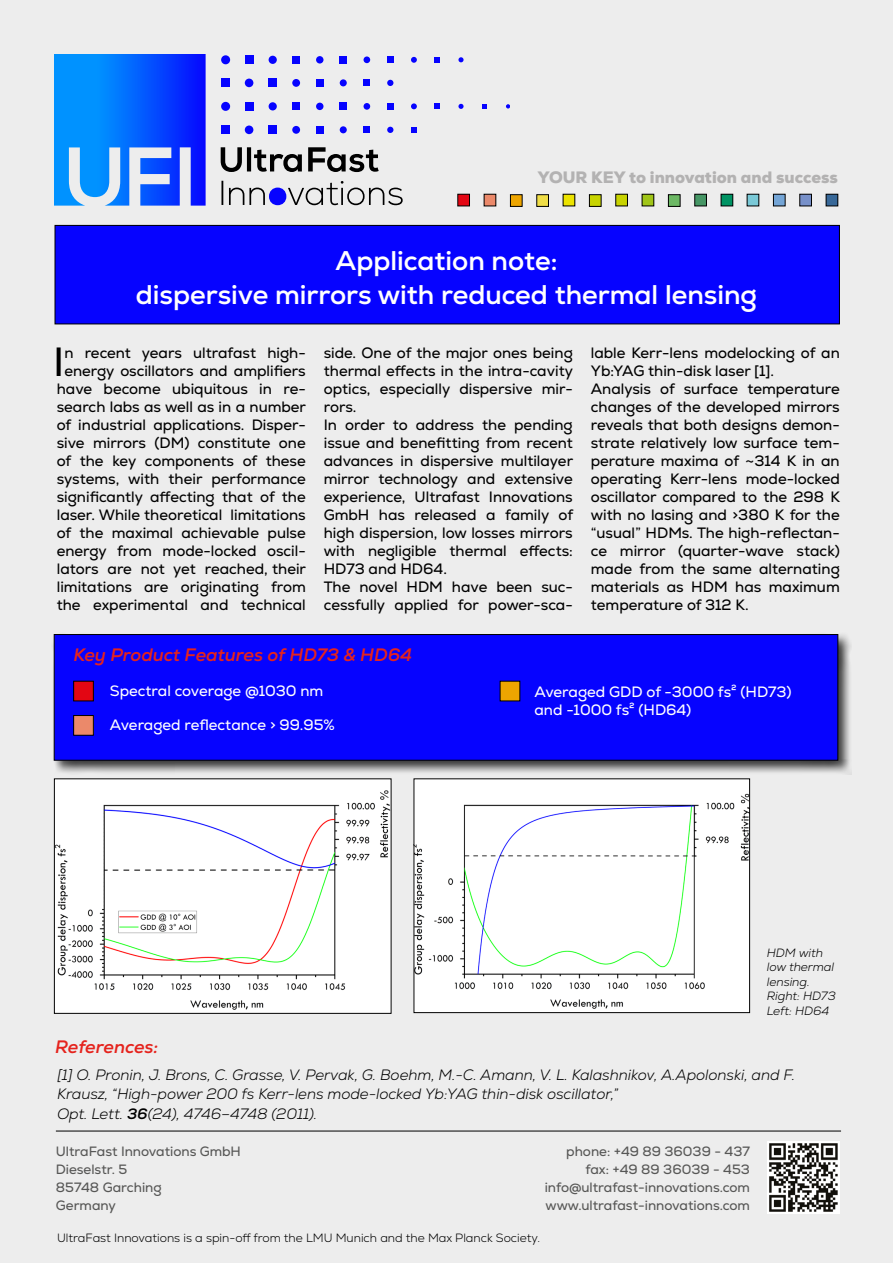
<style>
.page{position:relative;width:893px;height:1263px;background:#ededed}
.page>*{position:absolute;margin:0;border:0;box-sizing:border-box;transform-origin:0 0}
.t1{font:40.65px "Nexa";color:#000}
.t2{font:700 27px/34.5px "Nexa";color:#fff;text-align:center}
.t3{font:italic 700 18px "Nexa";color:#e5231d}
.t4{font:900 16.5px "Nexa";color:#b3b2b2}
.t5{font:15px/18px "Nexa";color:#000}
.t6{font:italic 300 15px/19.5px "Nexa";color:#000}
.t7{font:15px/18px "Nexa";color:#fff}
.t8{font:13.5px/18px "Nexa";color:#575756}
.t9{font:300 12px "Nexa";color:#000}
.t10{font:italic 300 12px/14.4px "Nexa";color:#000}
.s1{font-weight:700}
</style>
<div class="page">
<hr style="left:56px;top:1131px;width:785px;height:1px;background:#000">
<div style="left:458px;top:194px;width:11px;height:12px;background:#e30613"></div>
<div style="left:458px;top:194px;width:12px;height:12px;border:1px solid #000"></div>
<div style="left:484px;top:194px;width:12px;height:12px;background:#eb896a"></div>
<div style="left:510px;top:195px;width:12px;height:11px;background:#eda500"></div>
<div style="left:510px;top:194px;width:12px;height:13px;border:1px solid #000"></div>
<div style="left:537px;top:195px;width:11px;height:11px;background:#f0de47"></div>
<div style="left:537px;top:194px;width:12px;height:13px;border:1px solid #000"></div>
<div style="left:563px;top:194px;width:12px;height:12px;background:#ece300"></div>
<div style="left:589px;top:195px;width:12px;height:11px;background:#c8d400"></div>
<div style="left:589px;top:194px;width:12px;height:13px;border:1px solid #000"></div>
<div style="left:616px;top:194px;width:11px;height:12px;background:#c8d300"></div>
<div style="left:616px;top:194px;width:12px;height:12px;border:1px solid #000"></div>
<div style="left:642px;top:194px;width:12px;height:12px;background:#a0c518"></div>
<div style="left:642px;top:194px;width:12px;height:12px;border:1px solid #000"></div>
<div style="left:668px;top:195px;width:12px;height:11px;background:#6cb864"></div>
<div style="left:668px;top:194px;width:12px;height:13px;border:1px solid #000"></div>
<div style="left:695px;top:194px;width:11px;height:12px;background:#469665"></div>
<div style="left:694px;top:194px;width:13px;height:12px;border:1px solid #000"></div>
<div style="left:721px;top:194px;width:12px;height:12px;background:#009363"></div>
<div style="left:721px;top:194px;width:12px;height:12px;border:1px solid #000"></div>
<div style="left:747px;top:194px;width:12px;height:12px;background:#7ac9d7"></div>
<div style="left:747px;top:194px;width:12px;height:12px;border:1px solid #000"></div>
<div style="left:773px;top:194px;width:12px;height:12px;background:#74a5d6"></div>
<div style="left:773px;top:194px;width:12px;height:12px;border:1px solid #000"></div>
<div style="left:800px;top:194px;width:11px;height:12px;background:#7790c9"></div>
<div style="left:800px;top:194px;width:12px;height:12px;border:1px solid #000"></div>
<div style="left:826px;top:194px;width:12px;height:12px;background:#386898"></div>
<div style="left:826px;top:194px;width:12px;height:12px;border:1px solid #000"></div>
<svg style="left:54px;top:54px;width:152px;height:152px;background:#2476fc"></svg>
<svg style="left:221px;top:147px;width:158px;height:25px"></svg>
<div style="left:221px;top:102px;width:9px;height:9px;background:#0603ff;border-radius:50%"></div>
<div style="left:245px;top:102px;width:8px;height:9px;background:#0603ff"></div>
<div style="left:269px;top:102px;width:8px;height:8px;background:#0603ff;border-radius:50%"></div>
<div style="left:292px;top:102px;width:8px;height:8px;background:#0603ff"></div>
<div style="left:316px;top:103px;width:7px;height:7px;background:#0603ff;border-radius:50%"></div>
<div style="left:340px;top:103px;width:7px;height:7px;background:#0603ff"></div>
<div style="left:364px;top:103px;width:6px;height:7px;background:#0603ff;border-radius:50%"></div>
<svg style="left:387px;top:103px;width:6px;height:6px"></svg>
<svg style="left:411px;top:103px;width:6px;height:6px"></svg>
<svg style="left:435px;top:104px;width:5px;height:5px"></svg>
<svg style="left:458px;top:104px;width:6px;height:5px"></svg>
<svg style="left:482px;top:104px;width:5px;height:5px"></svg>
<svg style="left:506px;top:104px;width:3px;height:5px"></svg>
<div style="left:221px;top:55px;width:9px;height:9px;background:#0603ff;border-radius:50%"></div>
<div style="left:245px;top:56px;width:8px;height:8px;background:#0603ff"></div>
<div style="left:269px;top:56px;width:8px;height:8px;background:#0603ff;border-radius:50%"></div>
<div style="left:292px;top:56px;width:8px;height:8px;background:#0603ff"></div>
<div style="left:316px;top:56px;width:7px;height:8px;background:#0603ff;border-radius:50%"></div>
<div style="left:340px;top:56px;width:7px;height:7px;background:#0603ff"></div>
<div style="left:364px;top:56px;width:6px;height:7px;background:#0603ff;border-radius:50%"></div>
<svg style="left:387px;top:57px;width:6px;height:6px"></svg>
<svg style="left:411px;top:57px;width:6px;height:6px"></svg>
<svg style="left:435px;top:57px;width:5px;height:6px"></svg>
<svg style="left:458px;top:57px;width:6px;height:5px"></svg>
<div style="left:221px;top:78px;width:9px;height:9px;background:#0603ff"></div>
<div style="left:245px;top:79px;width:8px;height:8px;background:#0603ff;border-radius:50%"></div>
<div style="left:269px;top:79px;width:8px;height:8px;background:#0603ff"></div>
<div style="left:292px;top:79px;width:8px;height:8px;background:#0603ff;border-radius:50%"></div>
<div style="left:316px;top:79px;width:7px;height:8px;background:#0603ff"></div>
<div style="left:340px;top:79px;width:7px;height:7px;background:#0603ff;border-radius:50%"></div>
<svg style="left:364px;top:80px;width:6px;height:6px"></svg>
<svg style="left:387px;top:80px;width:6px;height:6px"></svg>
<div style="left:221px;top:125px;width:9px;height:9px;background:#0603ff"></div>
<div style="left:245px;top:126px;width:8px;height:8px;background:#0603ff;border-radius:50%"></div>
<div style="left:269px;top:126px;width:8px;height:8px;background:#0603ff"></div>
<div style="left:292px;top:126px;width:8px;height:8px;background:#0603ff;border-radius:50%"></div>
<div style="left:316px;top:126px;width:7px;height:8px;background:#0603ff"></div>
<div style="left:340px;top:126px;width:7px;height:7px;background:#0603ff;border-radius:50%"></div>
<div style="left:364px;top:126px;width:6px;height:7px;background:#0603ff"></div>
<svg style="left:387px;top:127px;width:6px;height:6px"></svg>
<svg style="left:411px;top:127px;width:6px;height:6px"></svg>
<svg style="left:221px;top:180px;width:182px;height:25px"></svg>
<div style="left:269px;top:188px;width:17px;height:17px;background:#0603ff;border-radius:50%"></div>
<img style="left:767px;top:1141px;width:73px;height:72px">
<img style="left:56px;top:780px;width:333px;height:232px">
<div style="left:54px;top:778px;width:337px;height:236px;border:1px solid #000"></div>
<div style="left:52px;top:632px;width:800px;height:143px;background:#000;opacity:.75"></div>
<div style="left:54px;top:634px;width:784px;height:126px;background:#0603ff;border:1px solid #000"></div>
<div style="left:74px;top:681px;width:19px;height:20px;background:#e30613"></div>
<div style="left:73px;top:681px;width:21px;height:20px;border:1px solid #000"></div>
<div style="left:74px;top:715px;width:19px;height:20px;background:#eb896a"></div>
<div style="left:73px;top:715px;width:21px;height:20px;border:1px solid #000"></div>
<div style="left:500px;top:681px;width:20px;height:20px;background:#eda500"></div>
<div style="left:55px;top:225px;width:784px;height:99px;background:#0603ff"></div>
<div style="left:55px;top:225px;width:785px;height:99px;border:1px solid #000"></div>
<img style="left:416px;top:780px;width:332px;height:231px">
<div style="left:414px;top:778px;width:336px;height:235px;border:1px solid #000"></div>
<p class="t4" style="left:538px;top:166px;width:302px">YOUR KEY to innovation and success</p>
<h2 class="t2" style="left:136px;top:243px;width:623px">Application note:<br>dispersive mirrors with reduced thermal lensing</h2>
<p class="t5" style="left:57px;top:344px;width:251px;text-align:center">n recent years ultrafast high&shy;energy oscillators and amplifiers have become ubiquitous in re&shy;search labs as well as in a number of industrial applications. Disper&shy;sive mirrors (DM) constitute one of the key components of these systems, with their performance significantly affecting that of the laser. While theoretical limitations of the maximal achievable pulse energy from mode-locked oscil&shy;lators are not yet reached, their limitations are originating from the experimental and technical</p>
<p class="t5" style="left:324px;top:344px;width:251px">side. One of the major ones being thermal effects in the intra-cavity optics, especially dispersive mir&shy;rors.<br>In order to address the pending issue and benefitting from recent advances in dispersive multilayer mirror technology and extensive experience, Ultrafast Innovations<br>GmbH has released a family of high dispersion, low losses mirrors with negligible thermal effects:<br>HD73 and HD64.<br>The novel HDM have been suc&shy;cessfully applied for power-sca-</p>
<p class="t5" style="left:591px;top:344px;width:251px">lable Kerr-lens modelocking of an<br>Yb:YAG thin-disk laser [1].<br>Analysis of surface temperature changes of the developed mirrors reveals that both designs demon&shy;strate relatively low surface tem&shy;perature maxima of ~314 K in an operating Kerr-lens mode-locked oscillator compared to the 298 K with no lasing and &gt;380 K for the “usual” HDMs. The high-reflectan&shy;ce mirror (quarter-wave stack) made from the same alternating materials as HDM has maximum temperature of 312 K.</p>
<h1 class="t1" style="left:53px;top:337px;width:13px">I</h1>
<p class="t3" style="left:73px;top:644px;width:340px">Key Product Features of HD73 &amp; HD64</p>
<p class="t7" style="left:110px;top:682px;width:215px">Spectral coverage @1030 nm</p>
<p class="t7" style="left:534px;top:683px;width:258px">Averaged GDD of -3000 fs² (HD73) and -1000 fs² (HD64)</p>
<p class="t7" style="left:110px;top:716px;width:226px">Averaged reflectance &gt; 99.95%</p>
<p class="t3" style="left:55px;top:1035px;width:105px">References:</p>
<p class="t10" style="left:767px;top:946px;width:70px">HDM with low thermal lensing.<br>Right: HD73<br>Left: HD64</p>
<p class="t6" style="left:57px;top:1065px;width:740px">[1] O. Pronin, J. Brons, C. Grasse, V. Pervak, G. Boehm, M.-C. Amann, V. L. Kalashnikov, A.Apolonski, and F.<br>Krausz, “High-power 200 fs Kerr-lens mode-locked Yb:YAG thin-disk oscillator,”<br>Opt. Lett. <span class="s1">36</span>(24), 4746–4748 (2011).</p>
<p class="t8" style="left:56px;top:1143px;width:187px">UltraFast Innovations GmbH<br>Dieselstr. 5<br>85748 Garching<br>Germany</p>
<p class="t9" style="left:57px;top:1231px;width:484px">UltraFast Innovations is a spin-off from the LMU Munich and the Max Planck Society.</p>
<p class="t8" style="left:545px;top:1143px;width:207px;text-align:right">phone: +49 89 36039 - 437 fax: +49 89 36039 - 453 info@ultrafast-innovations.com www.ultrafast-innovations.com</p>
</div>
